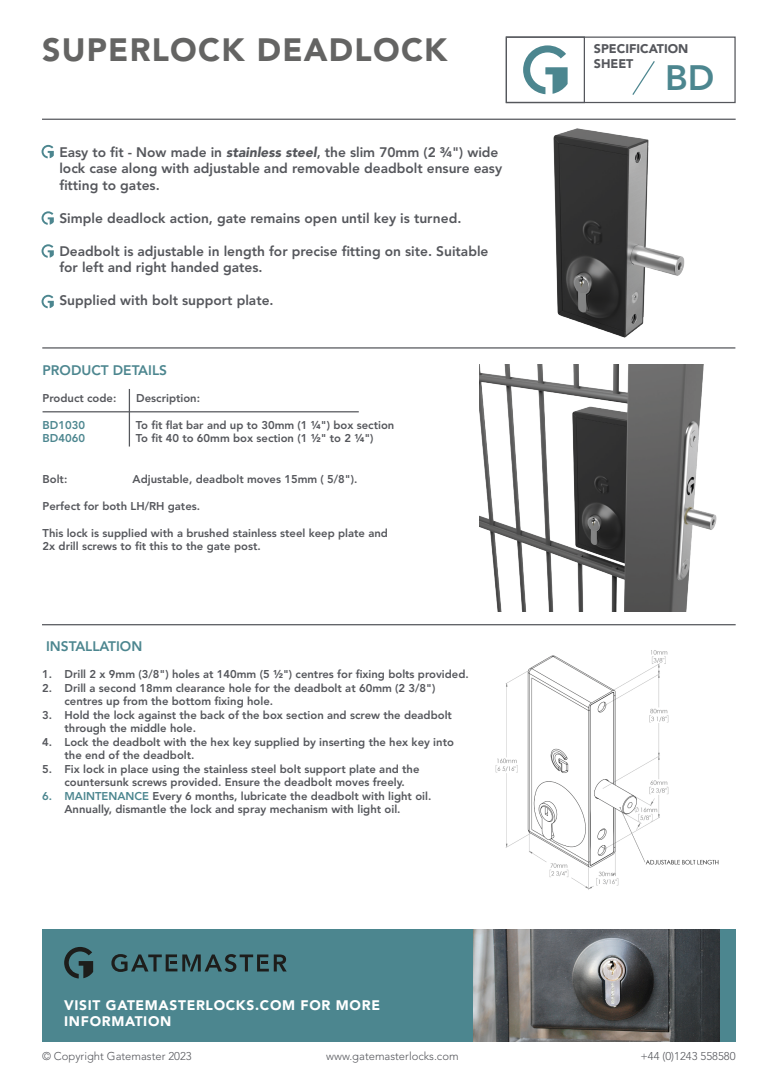
<style>
.page{position:relative;width:780px;height:1088px;background:#fff}
.page>*{position:absolute;margin:0;border:0;box-sizing:border-box;transform-origin:0 0}
.t1{font:800 35px "Avenir LT Std";color:#4c868f}
.t2{font:900 32px "Avenir LT Std";letter-spacing:.04em;color:#646463}
.t3{font:800 13.75px/16.5px "Avenir LT Std";color:#55575c}
.t4{font:900 13.75px/16.5px "Avenir LT Std";letter-spacing:.05em;color:#fff}
.t5{font:800 13.75px "Avenir LT Std";color:#4c868f}
.t6{font:900 12.5px/15px "Avenir LT Std";color:#55575c}
.t7{font:800 11.25px/13.5px "Avenir LT Std";color:#55575c}
.t8{font:300 11.25px "Avenir LT Std";color:#55575c}
.t9{font:800 11.25px "Avenir LT Std";color:#4c868f}
.s1{font-weight:900;font-style:italic}
.s2{color:#4c868f}
</style>
<div class="page">
<hr style="left:42px;top:119px;width:693px;height:1px;background:#55575c">
<div style="left:505px;top:37px;width:230px;height:66px;border:1px solid #55575c"></div>
<div style="left:505px;top:37px;width:80px;height:66px;border:1px solid #55575c"></div>
<svg style="left:523px;top:45px;width:44px;height:49px"></svg>
<svg style="left:632px;top:61px;width:23px;height:34px"></svg>
<div style="left:43px;top:929px;width:692px;height:112px;background:#4c868f"></div>
<hr style="left:43px;top:411px;width:316px;height:1px;background:#55575c">
<hr style="left:42px;top:624px;width:693px;height:1px;background:#55575c">
<svg style="left:42px;top:211px;width:12px;height:14px"></svg>
<svg style="left:42px;top:244px;width:12px;height:14px"></svg>
<svg style="left:64px;top:947px;width:29px;height:31px"></svg>
<svg style="left:111px;top:954px;width:175px;height:18px"></svg>
<hr style="left:42px;top:347px;width:693px;height:1px;background:#55575c">
<img style="left:473px;top:929px;width:247px;height:112px">
<hr style="left:129px;top:389px;width:1px;height:57px;background:#55575c">
<svg style="left:42px;top:145px;width:12px;height:13px"></svg>
<img style="left:553px;top:128px;width:132px;height:210px">
<img style="left:479px;top:364px;width:238px;height:247px">
<svg style="left:42px;top:295px;width:12px;height:13px"></svg>
<img style="left:495px;top:650px;width:224px;height:240px">
<p class="t2" style="left:42px;top:30px;width:407px">SUPERLOCK DEADLOCK</p>
<p class="t6" style="left:594px;top:42px;width:96px">SPECIFICATION<br>SHEET</p>
<p class="t1" style="left:665px;top:57px;width:51px">BD</p>
<p class="t3" style="left:59px;top:144px;width:444px">Easy to fit - Now made in <span class="s1">stainless steel</span>, the slim 70mm (2 3/4") wide lock case along with adjustable and removable deadbolt ensure easy fitting to gates.</p>
<p class="t3" style="left:59px;top:210px;width:403px">Simple deadlock action, gate remains open until key is turned.</p>
<p class="t3" style="left:59px;top:243px;width:430px">Deadbolt is adjustable in length for precise fitting on site. Suitable for left and right handed gates.</p>
<p class="t3" style="left:59px;top:292px;width:216px">Supplied with bolt support plate.</p>
<p class="t5" style="left:43px;top:362px;width:126px">PRODUCT DETAILS</p>
<p class="t7" style="left:43px;top:391px;width:75px">Product code:</p>
<p class="t7" style="left:136px;top:391px;width:65px">Description:</p>
<p class="t9" style="left:43px;top:418px;width:44px">BD1030</p>
<p class="t7" style="left:136px;top:418px;width:260px">To fit flat bar and up to 30mm (1 1/4") box section</p>
<p class="t9" style="left:43px;top:432px;width:44px">BD4060</p>
<p class="t7" style="left:136px;top:432px;width:239px">To fit 40 to 60mm box section (1 1/2" to 2 1/4")</p>
<p class="t7" style="left:43px;top:472px;width:26px">Bolt:</p>
<p class="t7" style="left:133px;top:472px;width:226px">Adjustable, deadbolt moves 15mm ( 5/8").</p>
<p class="t7" style="left:43px;top:499px;width:159px">Perfect for both LH/RH gates.</p>
<p class="t7" style="left:43px;top:526px;width:347px">This lock is supplied with a brushed stainless steel keep plate and</p>
<p class="t7" style="left:43px;top:540px;width:220px">2x drill screws to fit this to the gate post.</p>
<p class="t5" style="left:46px;top:638px;width:98px">INSTALLATION</p>
<p class="t7" style="left:42px;top:667px;width:428px">1. Drill 2 x 9mm (3/8") holes at 140mm (5 1/2") centres for fixing bolts provided.</p>
<p class="t7" style="left:64px;top:681px;width:372px;text-indent:-22px">2. Drill a second 18mm clearance hole for the deadbolt at 60mm (2 3/8") centres up from the bottom fixing hole.</p>
<p class="t7" style="left:64px;top:708px;width:389px;text-indent:-22px">3. Hold the lock against the back of the box section and screw the deadbolt through the middle hole.</p>
<p class="t7" style="left:64px;top:735px;width:391px;text-indent:-22px">4. Lock the deadbolt with the hex key supplied by inserting the hex key into the end of the deadbolt.</p>
<p class="t7" style="left:64px;top:762px;width:356px;text-indent:-22px">5. Fix lock in place using the stainless steel bolt support plate and the countersunk screws provided. Ensure the deadbolt moves freely.</p>
<p class="t7" style="left:64px;top:789px;width:368px;text-indent:-22px"><span class="s2">6. MAINTENANCE</span> Every 6 months, lubricate the deadbolt with light oil.<br>Annually, dismantle the lock and spray mechanism with light oil.</p>
<p class="t4" style="left:64px;top:996px;width:317px">VISIT GATEMASTERLOCKS.COM FOR MORE<br>INFORMATION</p>
<p class="t8" style="left:42px;top:1049px;width:151px">© Copyright Gatemaster 2023</p>
<p class="t8" style="left:326px;top:1049px;width:134px">www.gatemasterlocks.com</p>
<p class="t8" style="left:640px;top:1049px;width:97px">+44 (0)1243 558580</p>
</div>
